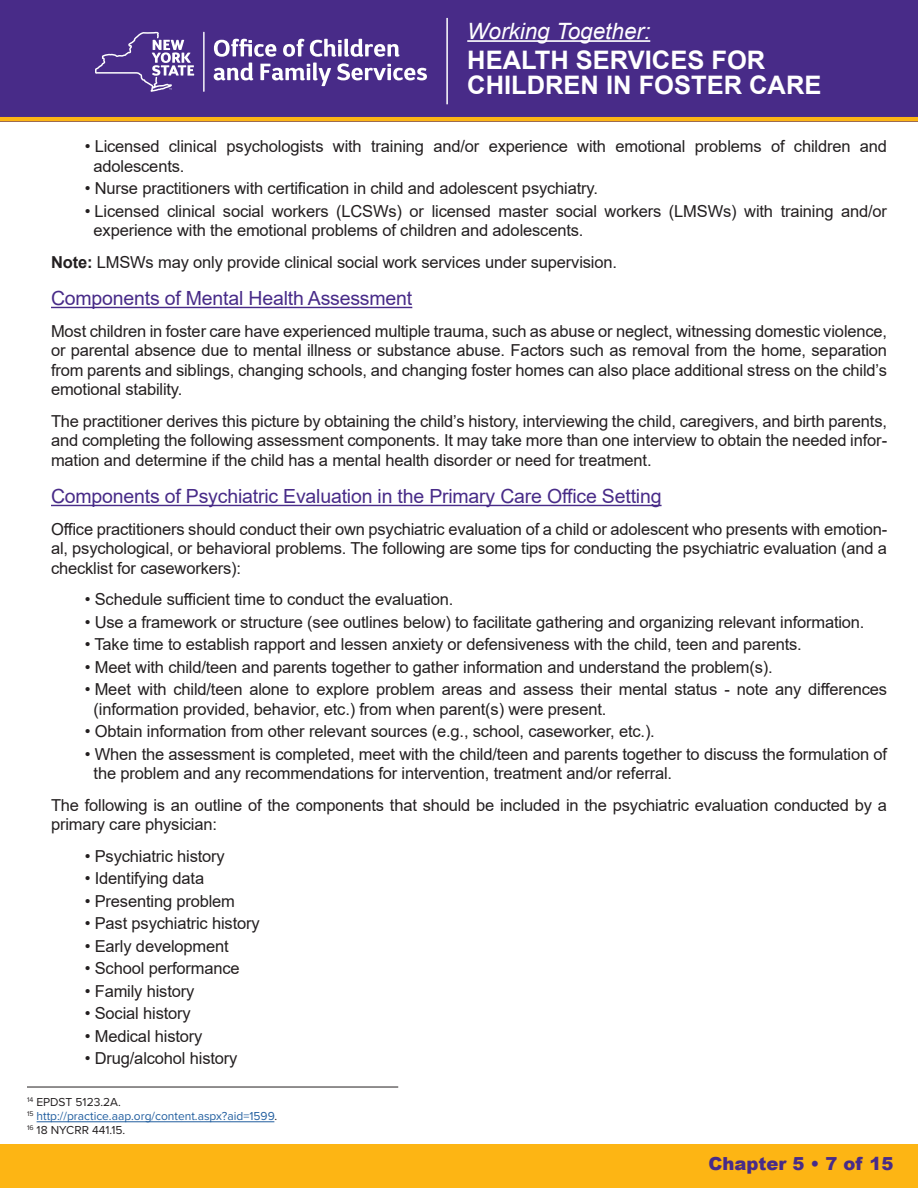
<style>
.page{position:relative;width:918px;height:1188px;background:#fff}
.page>*{position:absolute;margin:0;border:0;box-sizing:border-box;transform-origin:0 0}
.t1{font:700 25.5px/25.5px "Arial";color:#fff}
.t2{font:italic 22.5px "Arial";color:#fff}
.t3{font:19.5px "Arial";letter-spacing:-.01em;color:#482b88}
.t4{font:900 18px "Arial";color:#482b88}
.t5{font:16.5px/19.5px "Arial";letter-spacing:-.01em;color:#231f20}
.t6{font:12px "Proxima Nova";color:#215e9f}
.t7{font:12px "Proxima Nova";color:#231f20}
.s1{font-weight:700}
.s2{color:#231f20}
</style>
<div class="page">
<div style="left:0;top:1145px;width:918px;height:43px;background:#fdb514"></div>
<hr style="left:51px;top:307px;width:361px;height:1px;background:#482b88">
<hr style="left:51px;top:505px;width:611px;height:1px;background:#482b88">
<hr style="left:37px;top:1121px;width:237px;height:1px;background:#215e9f">
<hr style="left:27px;top:1087px;width:371px;height:1px;background:#231f20">
<div style="left:0;top:0;width:918px;height:122px;background:#482b88"></div>
<hr style="left:467px;top:40px;width:183px;height:2px;background:#fff">
<svg style="left:95px;top:32px;width:99px;height:60px"></svg>
<svg style="left:214px;top:39px;width:213px;height:47px"></svg>
<hr style="left:203px;top:32px;width:2px;height:60px;background:#fff">
<hr style="left:0;top:117px;width:918px;height:4px;background:#fdb514">
<hr style="left:446px;top:18px;width:2px;height:86px;background:#fff">
<p class="t2" style="left:467px;top:16px;width:185px">Working Together:</p>
<p class="t1" style="left:467px;top:47px;width:356px">HEALTH SERVICES FOR<br>CHILDREN IN FOSTER CARE</p>
<p class="t5" style="left:94px;top:137px;width:795px;text-indent:-9px">• Licensed clinical psychologists with training and/or experience with emotional problems of children and adolescents.</p>
<p class="t5" style="left:85px;top:179px;width:515px">• Nurse practitioners with certification in child and adolescent psychiatry.</p>
<p class="t5" style="left:94px;top:201px;width:795px;text-indent:-9px">• Licensed clinical social workers (LCSWs) or licensed master social workers (LMSWs) with training and/or experience with the emotional problems of children and adolescents.</p>
<p class="t5" style="left:51px;top:252px;width:568px"><span class="s1">Note:</span> LMSWs may only provide clinical social work services under supervision.</p>
<p class="t3" style="left:51px;top:285px;width:363px">Components of Mental Health Assessment</p>
<p class="t5" style="left:51px;top:321px;width:838px;text-align:justify">Most children in foster care have experienced multiple trauma, such as abuse or neglect, witnessing domestic violence, or parental absence due to mental illness or substance abuse. Factors such as removal from the home, separation from parents and siblings, changing schools, and changing foster homes can also place additional stress on the child’s emotional stability.</p>
<p class="t5" style="left:51px;top:411px;width:838px;text-align:justify">The practitioner derives this picture by obtaining the child’s history, interviewing the child, caregivers, and birth parents, and completing the following assessment components. It may take more than one interview to obtain the needed infor&shy;mation and determine if the child has a mental health disorder or need for treatment.</p>
<p class="t3" style="left:51px;top:483px;width:612px">Components of Psychiatric Evaluation in the Primary Care Office Setting</p>
<p class="t5" style="left:51px;top:519px;width:838px;text-align:justify">Office practitioners should conduct their own psychiatric evaluation of a child or adolescent who presents with emotion&shy;al, psychological, or behavioral problems. The following are some tips for conducting the psychiatric evaluation (and a checklist for caseworkers):</p>
<p class="t5" style="left:85px;top:590px;width:370px">• Schedule sufficient time to conduct the evaluation.</p>
<p class="t5" style="left:85px;top:612px;width:781px">• Use a framework or structure (see outlines below) to facilitate gathering and organizing relevant information.</p>
<p class="t5" style="left:85px;top:635px;width:719px">• Take time to establish rapport and lessen anxiety or defensiveness with the child, teen and parents.</p>
<p class="t5" style="left:85px;top:657px;width:690px">• Meet with child/teen and parents together to gather information and understand the problem(s).</p>
<p class="t5" style="left:94px;top:680px;width:795px;text-indent:-9px">• Meet with child/teen alone to explore problem areas and assess their mental status - note any differences (information provided, behavior, etc.) from when parent(s) were present.</p>
<p class="t5" style="left:85px;top:722px;width:572px">• Obtain information from other relevant sources (e.g., school, caseworker, etc.).</p>
<p class="t5" style="left:94px;top:744px;width:795px;text-indent:-9px">• When the assessment is completed, meet with the child/teen and parents together to discuss the formulation of the problem and any recommendations for intervention, treatment and/or referral.</p>
<p class="t5" style="left:51px;top:795px;width:837px">The following is an outline of the components that should be included in the psychiatric evaluation conducted by a primary care physician:</p>
<p class="t5" style="left:85px;top:846px;width:142px">• Psychiatric history</p>
<p class="t5" style="left:85px;top:869px;width:121px">• Identifying data</p>
<p class="t5" style="left:85px;top:891px;width:152px">• Presenting problem</p>
<p class="t5" style="left:85px;top:914px;width:176px">• Past psychiatric history</p>
<p class="t5" style="left:85px;top:936px;width:146px">• Early development</p>
<p class="t5" style="left:85px;top:959px;width:156px">• School performance</p>
<p class="t5" style="left:85px;top:981px;width:111px">• Family history</p>
<p class="t5" style="left:85px;top:1004px;width:107px">• Social history</p>
<p class="t5" style="left:85px;top:1026px;width:119px">• Medical history</p>
<p class="t5" style="left:85px;top:1049px;width:154px">• Drug/alcohol history</p>
<p class="t7" style="left:27px;top:1093px;width:95px"><sup>14</sup> EPDST 5123.2A.</p>
<p class="t6" style="left:27px;top:1107px;width:252px"><sup>15</sup> http://practice.aap.org/content.aspx?aid=1599<span class="s2">.</span></p>
<p class="t7" style="left:27px;top:1121px;width:100px"><sup>16</sup> 18 NYCRR 441.15.</p>
<p class="t4" style="left:708px;top:1150px;width:187px">Chapter 5 • 7 of 15</p>
</div>
